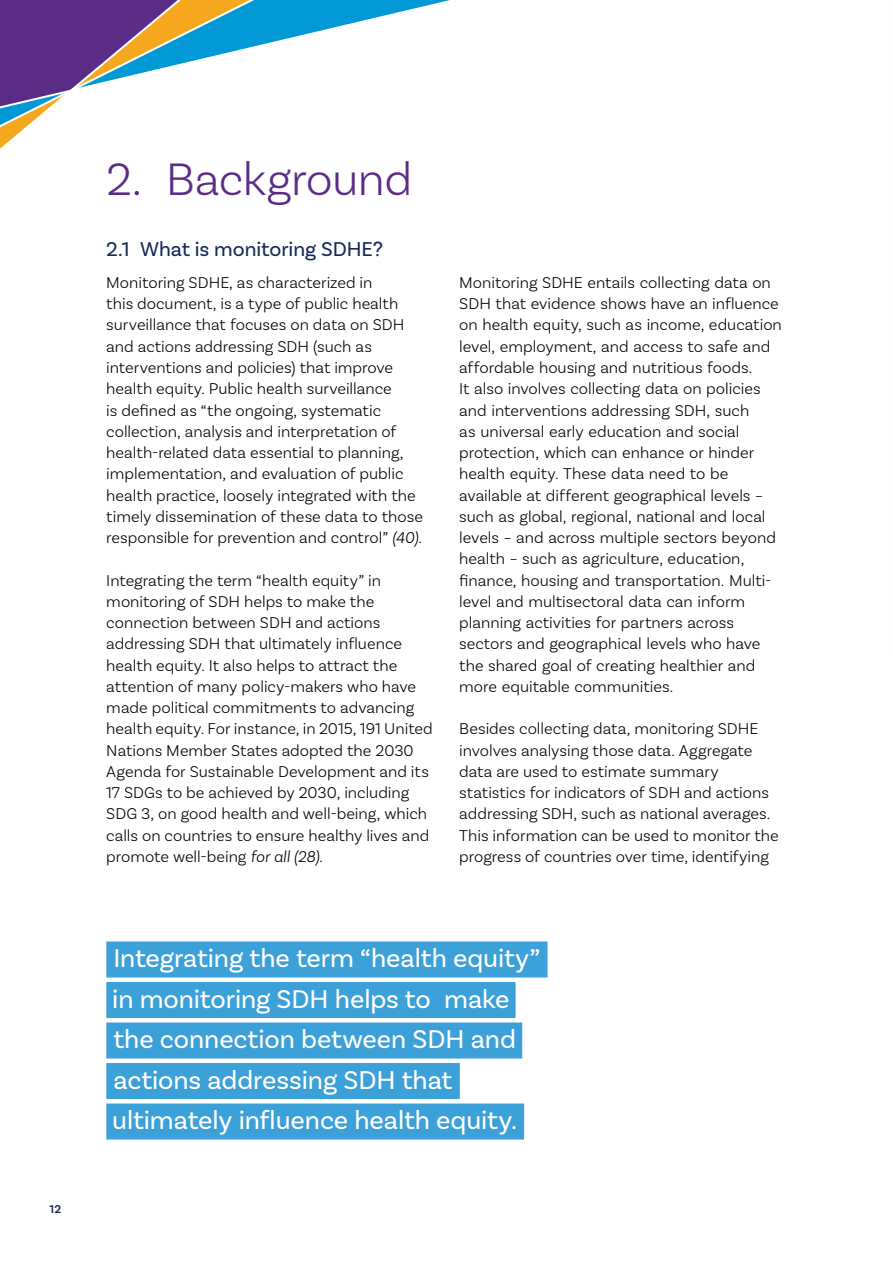
<style>
.page{position:relative;width:893px;height:1263px;background:#fff}
.page>*{position:absolute;margin:0;border:0;box-sizing:border-box;transform-origin:0 0}
.H1___Purple{font:300 48px "Basic Sans";letter-spacing:-.015em;color:#5b2c86}
.Callout{font:27px/40.5px "Basic Sans";letter-spacing:-.005em;color:#fff}
.t1{font:21px "Basic Sans";letter-spacing:-.005em;color:#182957}
.P___Body{font:300 16.5px/21.3px "Basic Sans";color:#000}
.t2{font:600 12px "Basic Sans";color:#182957}
.s1{font-style:italic}
</style>
<div class="page">
<div style="left:106px;top:941px;width:442px;height:36px;background:#3ca0d9"></div>
<div style="left:106px;top:982px;width:410px;height:36px;background:#3ca0d9"></div>
<div style="left:106px;top:1022px;width:416px;height:36px;background:#3ca0d9"></div>
<div style="left:106px;top:1063px;width:354px;height:36px;background:#3ca0d9"></div>
<div style="left:106px;top:1103px;width:418px;height:36px;background:#3ca0d9"></div>
<svg style="left:0;top:113px;width:43px;height:36px"></svg>
<svg style="left:0;top:0;width:450px;height:113px"></svg>
<p class="t2" style="left:50px;top:1202px;width:13px">12</p>
<h1 class="H1___Purple" style="left:106px;top:151px;width:308px">2. Background</h1>
<h2 class="t1" style="left:106px;top:236px;width:278px">2.1 What is monitoring SDHE?</h2>
<p class="P___Body" style="left:106px;top:272px;width:318px">Monitoring SDHE, as characterized in<br>this document, is a type of public health surveillance that focuses on data on SDH and actions addressing SDH (such as interventions and policies) that improve health equity. Public health surveillance<br>is defined as “the ongoing, systematic collection, analysis and interpretation of health-related data essential to planning, implementation, and evaluation of public health practice, loosely integrated with the timely dissemination of these data to those responsible for prevention and control” <span class="s1">(40)</span>.</p>
<p class="P___Body" style="left:106px;top:569px;width:328px">Integrating the term “health equity” in monitoring of SDH helps to make the connection between SDH and actions addressing SDH that ultimately influence health equity. It also helps to attract the attention of many policy-makers who have made political commitments to advancing health equity. For instance, in 2015, 191 United Nations Member States adopted the 2030<br>Agenda for Sustainable Development and its 17 SDGs to be achieved by 2030, including SDG 3, on good health and well-being, which calls on countries to ensure healthy lives and promote well-being <span class="s1">for all (28)</span>.</p>
<p class="P___Body" style="left:459px;top:272px;width:324px">Monitoring SDHE entails collecting data on SDH that evidence shows have an influence on health equity, such as income, education level, employment, and access to safe and affordable housing and nutritious foods.<br>It also involves collecting data on policies and interventions addressing SDH, such<br>as universal early education and social protection, which can enhance or hinder health equity. These data need to be available at different geographical levels – such as global, regional, national and local levels – and across multiple sectors beyond health – such as agriculture, education, finance, housing and transportation. Multi&shy;level and multisectoral data can inform planning activities for partners across sectors and geographical levels who have the shared goal of creating healthier and more equitable communities.</p>
<p class="P___Body" style="left:459px;top:718px;width:321px">Besides collecting data, monitoring SDHE involves analysing those data. Aggregate data are used to estimate summary statistics for indicators of SDH and actions addressing SDH, such as national averages.<br>This information can be used to monitor the progress of countries over time, identifying</p>
<p class="Callout" style="left:112px;top:937px;width:430px">Integrating the term “health equity” in monitoring SDH helps to make the connection between SDH and actions addressing SDH that ultimately influence health equity.</p>
</div>
